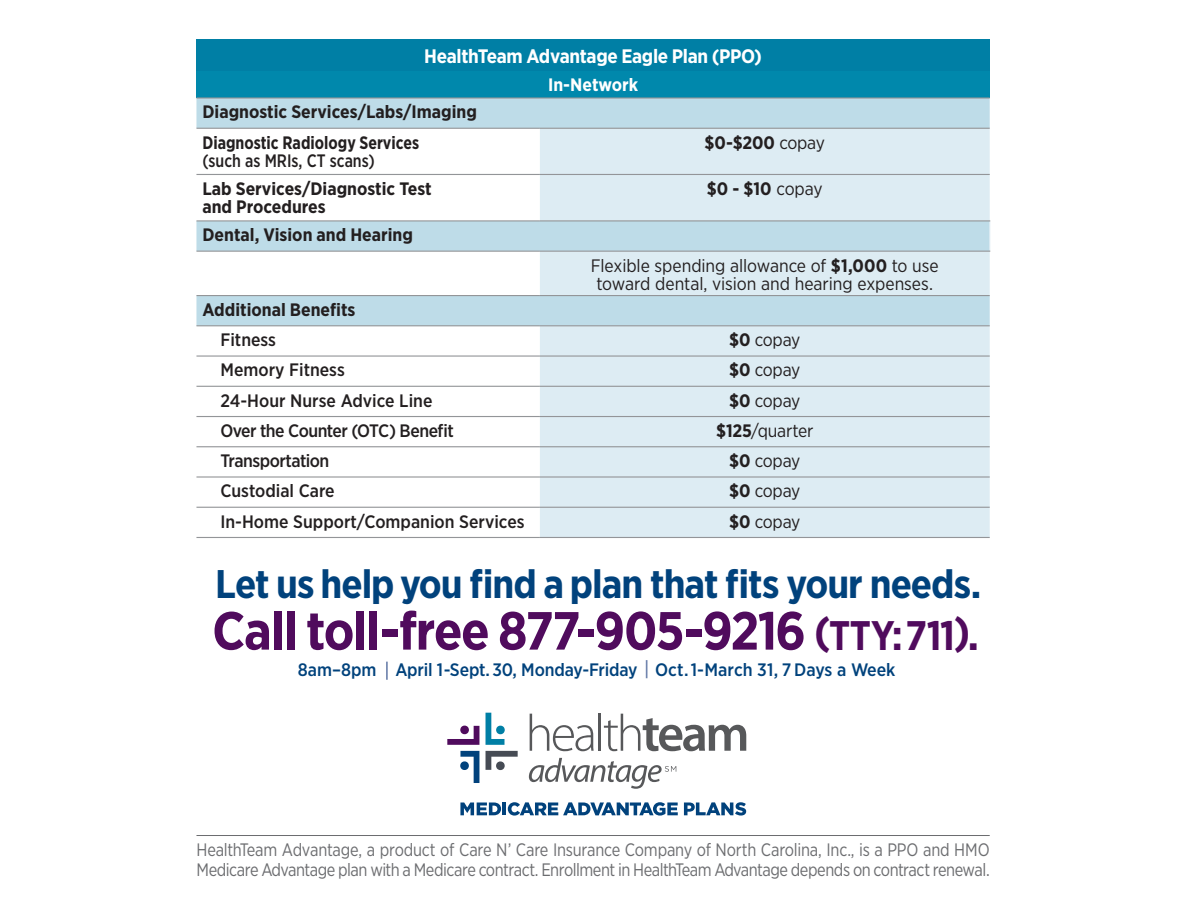
<style>
.page{position:relative;width:1188px;height:918px;background:#fff}
.page>*{position:absolute;margin:0;border:0;box-sizing:border-box;transform-origin:0 0}
.t1{font:700 53.7px "Gotham Narrow";letter-spacing:-.03em;color:#500b5d}
.t2{font:700 39.9px "Gotham Narrow";letter-spacing:-.025em;color:#01427c}
.t3{font:700 19.5px "Gotham Narrow";letter-spacing:-.02em;color:#fff}
.t4{font:18px/19.5px "Gotham Narrow";letter-spacing:-.025em;color:#6c6d70;scale:.93 1}
.t5{font:700 18px/30.3px "Gotham Narrow";color:#231f20}
.t6{font:18px/18px "Gotham Narrow";letter-spacing:-.01em;color:#231f20;text-align:center}
.t7{font:500 18px "Gotham Narrow";color:#231f20}
.t8{font:500 18px "Gotham Narrow";letter-spacing:-.005em;color:#01427c}
.t9{font:500 18px "Gotham Narrow";letter-spacing:-.03em;color:#231f20}
.t10{font:500 18px "Gotham Narrow";color:#231f20;scale:.9 1}
.t11{font:700 18px "Gotham Narrow";color:#fff}
.s1{font-weight:400}
.s2{font-weight:700}
.s3{font-weight:500}
.s4{font-size:43.35px}
.s5{font-size:41.25px}
</style>
<div class="page">
<div style="left:197px;top:39px;width:793px;height:32px;background:#007fa5"></div>
<svg style="left:386px;top:662px;width:2px;height:18px"></svg>
<svg style="left:646px;top:660px;width:1px;height:18px"></svg>
<svg style="left:447px;top:725px;width:32px;height:20px"></svg>
<svg style="left:460px;top:751px;width:19px;height:32px"></svg>
<svg style="left:486px;top:751px;width:32px;height:20px"></svg>
<svg style="left:486px;top:713px;width:19px;height:32px"></svg>
<svg style="left:530px;top:714px;width:64px;height:37px"></svg>
<hr style="left:599px;top:714px;width:2px;height:37px;background:#57585a">
<svg style="left:604px;top:714px;width:142px;height:37px"></svg>
<svg style="left:529px;top:758px;width:147px;height:31px"></svg>
<svg style="left:460px;top:802px;width:218px;height:14px"></svg>
<svg style="left:684px;top:802px;width:62px;height:14px"></svg>
<hr style="left:196px;top:835px;width:794px;height:1px;background:#6c6d70">
<div style="left:196px;top:71px;width:794px;height:27px;background:#0088ac"></div>
<div style="left:196px;top:99px;width:794px;height:226px;background:#bedce8"></div>
<svg style="left:196px;top:129px;width:344px;height:166px"></svg>
<svg style="left:540px;top:129px;width:450px;height:408px;background:#d7e9f0"></svg>
<hr style="left:989px;top:221px;width:1px;height:30px;background:#ddecf3">
<hr style="left:196px;top:220px;width:344px;height:1px;background:#939598">
<hr style="left:540px;top:220px;width:450px;height:1px;background:#939598">
<hr style="left:196px;top:251px;width:344px;height:1px;background:#939598">
<hr style="left:540px;top:251px;width:450px;height:1px;background:#939598">
<hr style="left:196px;top:295px;width:344px;height:1px;background:#939598">
<hr style="left:540px;top:295px;width:450px;height:1px;background:#939598">
<hr style="left:196px;top:128px;width:344px;height:1px;background:#939598">
<hr style="left:540px;top:128px;width:450px;height:1px;background:#939598">
<hr style="left:196px;top:174px;width:344px;height:1px;background:#939598">
<hr style="left:540px;top:174px;width:450px;height:1px;background:#939598">
<hr style="left:196px;top:325px;width:344px;height:1px;background:#939598">
<hr style="left:540px;top:325px;width:450px;height:1px;background:#939598">
<hr style="left:196px;top:355px;width:344px;height:2px;background:#939598">
<hr style="left:540px;top:355px;width:450px;height:2px;background:#939598">
<hr style="left:196px;top:386px;width:344px;height:1px;background:#939598">
<hr style="left:540px;top:386px;width:450px;height:1px;background:#939598">
<hr style="left:196px;top:416px;width:344px;height:1px;background:#939598">
<hr style="left:540px;top:416px;width:450px;height:1px;background:#939598">
<hr style="left:196px;top:446px;width:344px;height:1px;background:#939598">
<hr style="left:540px;top:446px;width:450px;height:1px;background:#939598">
<hr style="left:196px;top:476px;width:344px;height:2px;background:#939598">
<hr style="left:540px;top:476px;width:450px;height:2px;background:#939598">
<hr style="left:196px;top:507px;width:344px;height:1px;background:#939598">
<hr style="left:540px;top:507px;width:450px;height:1px;background:#939598">
<hr style="left:196px;top:537px;width:344px;height:1px;background:#939598">
<hr style="left:540px;top:537px;width:450px;height:1px;background:#939598">
<hr style="left:196px;top:97px;width:344px;height:2px;background:#939598">
<hr style="left:540px;top:97px;width:450px;height:2px;background:#939598">
<p class="t3" style="left:424px;top:44px;width:339px">HealthTeam Advantage Eagle Plan (PPO)</p>
<p class="t5" style="left:202px;top:97px;width:276px">Diagnostic Services/Labs/Imaging<br>Diagnostic Radiology Services</p>
<p class="t10" style="left:202px;top:149px;width:193px">(such as MRIs, CT scans)</p>
<p class="t11" style="left:548px;top:74px;width:92px">In-Network</p>
<p class="t5" style="left:705px;top:127px;width:122px">$0-$200 <span class="s1">copay</span></p>
<p class="t5" style="left:202px;top:179px;width:231px;line-height:18px">Lab Services/Diagnostic Test and Procedures</p>
<p class="t5" style="left:707px;top:173px;width:117px">$0 - $10 <span class="s1">copay</span></p>
<p class="t5" style="left:202px;top:220px;width:212px">Dental, Vision and Hearing</p>
<p class="t6" style="left:591px;top:256px;width:349px">Flexible spending allowance of <span class="s2">$1,000</span> to use toward dental, vision and hearing expenses.</p>
<p class="t5" style="left:220px;top:294px;width:137px;text-indent:-18px">Additional Benefits<br><span class="s3">Fitness</span></p>
<p class="t6" style="left:729px;top:331px;width:73px"><span class="s2">$0</span> copay</p>
<p class="t7" style="left:220px;top:359px;width:126px">Memory Fitness</p>
<p class="t6" style="left:729px;top:361px;width:73px"><span class="s2">$0</span> copay</p>
<p class="t7" style="left:220px;top:389px;width:214px">24-Hour Nurse Advice Line</p>
<p class="t6" style="left:729px;top:391px;width:73px"><span class="s2">$0</span> copay</p>
<p class="t9" style="left:220px;top:419px;width:235px">Over the Counter (OTC) Benefit</p>
<p class="t6" style="left:716px;top:421px;width:99px"><span class="s2">$125</span>/quarter</p>
<p class="t9" style="left:220px;top:449px;width:110px">Transportation</p>
<p class="t6" style="left:729px;top:451px;width:73px"><span class="s2">$0</span> copay</p>
<p class="t7" style="left:220px;top:480px;width:116px">Custodial Care</p>
<p class="t6" style="left:729px;top:482px;width:73px"><span class="s2">$0</span> copay</p>
<p class="t7" style="left:220px;top:510px;width:306px">In-Home Support/Companion Services</p>
<p class="t6" style="left:729px;top:512px;width:73px"><span class="s2">$0</span> copay</p>
<p class="t2" style="left:215px;top:558px;width:767px">Let us help you find a plan that fits your needs.</p>
<p class="t1" style="left:212px;top:596px;width:768px">Call toll-free 877-905-9216 <span class="s4">(</span><span class="s5">TTY: 711</span><span class="s4">).</span></p>
<p class="t8" style="left:298px;top:659px;width:599px">8am–8pm April 1-Sept. 30, Monday-Friday Oct. 1-March 31, 7 Days a Week</p>
<p class="t4" style="left:196px;top:840px;width:854px">HealthTeam Advantage, a product of Care N’ Care Insurance Company of North Carolina, Inc., is a PPO and HMO<br>Medicare Advantage plan with a Medicare contract. Enrollment in HealthTeam Advantage depends on contract renewal.</p>
</div>
